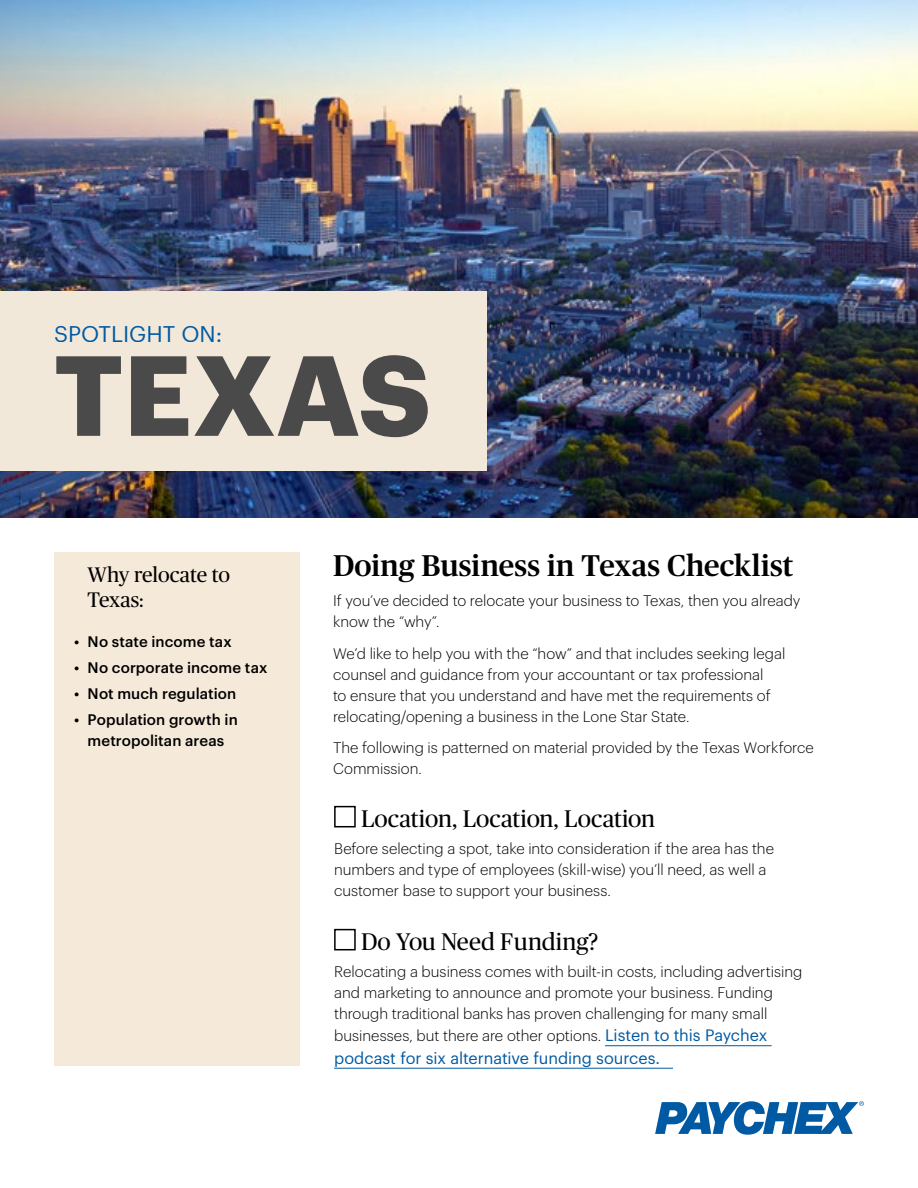
<style>
.page{position:relative;width:918px;height:1188px;background:#fff}
.page>*{position:absolute;margin:0;border:0;box-sizing:border-box;transform-origin:0 0}
.t1{font:700 111.15px "Graphik";color:#4a4a4b}
.t2{font:500 30px "Publico Headline";letter-spacing:.01em;color:#000}
.t3{font:24px "Publico Headline";letter-spacing:.005em;color:#000}
.t4{font:22.2px "Graphik";color:#005ba4}
.t5{font:21px/25.2px "Publico Headline";letter-spacing:-.005em;color:#000}
.t6{font:16.2px "Graphik";letter-spacing:-.005em;color:#0059a2}
.t7{font:300 15px/21px "Graphik";color:#000}
.t8{font:500 15px/21px "Graphik";letter-spacing:.005em;color:#000;text-align:center}
.s1{font-weight:400;font-size:16.2px;color:#0059a2}
</style>
<div class="page">
<img style="left:0;top:0;width:918px;height:518px">
<svg style="left:655px;top:1101px;width:209px;height:34px"></svg>
<hr style="left:605px;top:1045px;width:167px;height:1px;background:#0059a2">
<hr style="left:334px;top:1068px;width:339px;height:1px;background:#0059a2">
<div style="left:334px;top:806px;width:22px;height:21px;border:2px solid #000"></div>
<div style="left:334px;top:929px;width:22px;height:21px;border:2px solid #000"></div>
<div style="left:54px;top:552px;width:245px;height:513px;background:#f5e9da"></div>
<div style="left:0;top:291px;width:487px;height:180px;background:#f2e8da"></div>
<h3 class="t4" style="left:54px;top:317px;width:170px">SPOTLIGHT ON:</h3>
<h1 class="t1" style="left:54px;top:309px;width:378px">TEXAS</h1>
<h3 class="t5" style="left:88px;top:561px;width:144px">Why relocate to<br>Texas:</h3>
<p class="t8" style="left:74px;top:629px;width:159px">• No state income tax</p>
<p class="t8" style="left:74px;top:656px;width:195px">• No corporate income tax</p>
<p class="t8" style="left:74px;top:682px;width:164px">• Not much regulation</p>
<p class="t8" style="left:74px;top:708px;width:165px">• Population growth in metropolitan areas</p>
<h2 class="t2" style="left:333px;top:544px;width:462px">Doing Business in Texas Checklist</h2>
<p class="t7" style="left:333px;top:589px;width:469px">If you’ve decided to relocate your business to Texas, then you already know the “why”.</p>
<p class="t7" style="left:333px;top:642px;width:454px">We’d like to help you with the “how” and that includes seeking legal counsel and guidance from your accountant or tax professional<br>to ensure that you understand and have met the requirements of relocating/opening a business in the Lone Star State.</p>
<p class="t7" style="left:333px;top:736px;width:482px">The following is patterned on material provided by the Texas Workforce<br>Commission.</p>
<h3 class="t3" style="left:361px;top:802px;width:296px">Location, Location, Location</h3>
<p class="t7" style="left:334px;top:837px;width:441px">Before selecting a spot, take into consideration if the area has the numbers and type of employees (skill-wise) you’ll need, as well a customer base to support your business.</p>
<h3 class="t3" style="left:361px;top:925px;width:239px">Do You Need Funding?</h3>
<p class="t7" style="left:334px;top:960px;width:470px">Relocating a business comes with built-in costs, including advertising and marketing to announce and promote your business. Funding through traditional banks has proven challenging for many small</p>
<p class="t7" style="left:334px;top:1024px;width:435px">businesses, but there are other options. <span class="s1">Listen to this Paychex</span></p>
<p class="t6" style="left:334px;top:1046px;width:327px">podcast for six alternative funding sources.</p>
</div>
